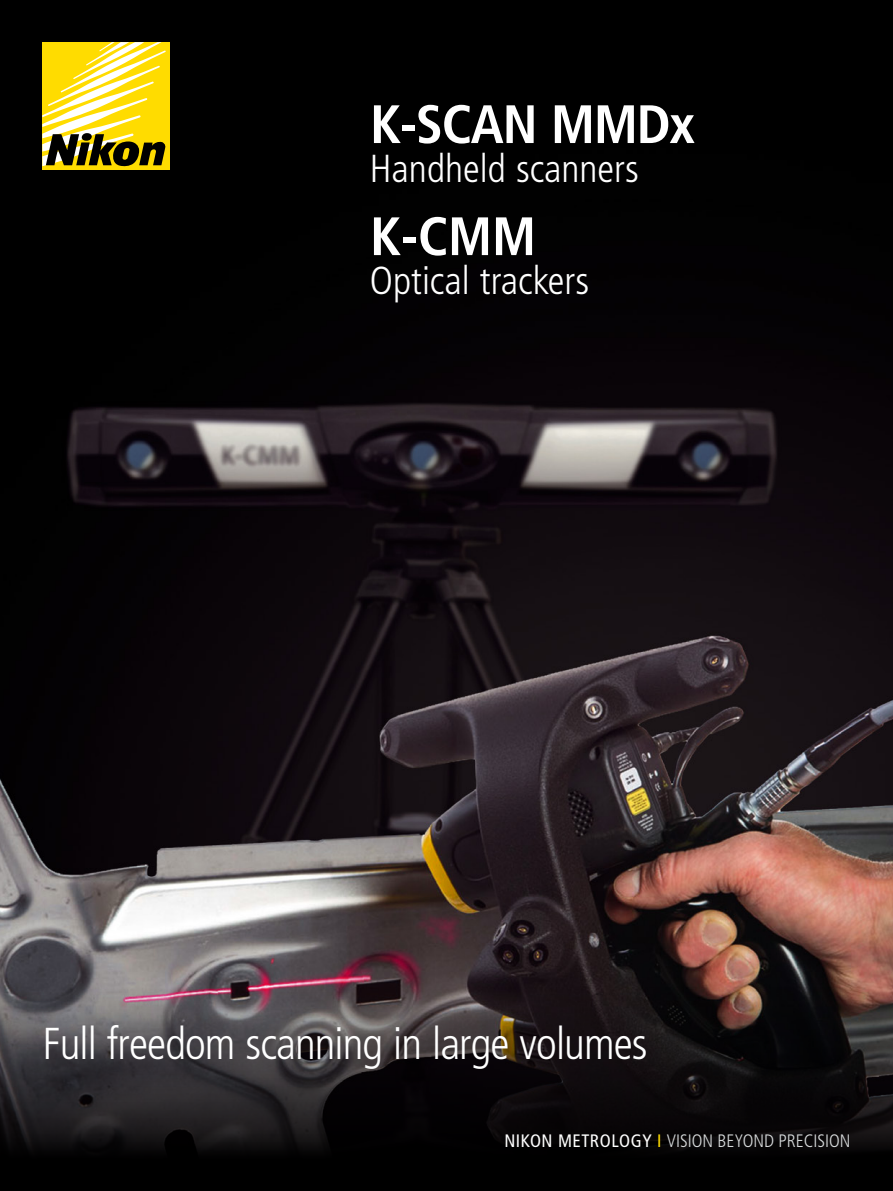
<style>
.page{position:relative;width:893px;height:1191px;background:#fff}
.page>*{position:absolute;margin:0;border:0;box-sizing:border-box;transform-origin:0 0}
.t1{font:700 condensed 54px "Frutiger LT Std";letter-spacing:-.02em;color:#fff}
.t2{font:300 condensed 44.7px "Frutiger LT Std";letter-spacing:-.02em;color:#fff}
.t3{font:300 condensed 39px "Frutiger LT Std";color:#fff}
.t4{font:300 condensed 18px "Frutiger LT Std";color:#d8dbdc}
.s1{font-weight:400;color:#fff}
.s2{font-weight:400;color:#ffdc00}
</style>
<div class="page">
<img style="left:0;top:0;width:893px;height:985px">
<div style="left:43px;top:43px;width:127px;height:127px;background:#ffdc00"></div>
<svg style="left:43px;top:43px;width:123px;height:124px"></svg>
<svg style="left:0;top:985px;width:893px;height:206px;background:#201c1e"></svg>
<h1 class="t1" style="left:370px;top:92px;width:326px">K-SCAN MMDx</h1>
<h3 class="t3" style="left:370px;top:146px;width:270px">Handheld scanners</h3>
<h1 class="t1" style="left:370px;top:204px;width:168px">K-CMM</h1>
<h3 class="t3" style="left:370px;top:258px;width:221px">Optical trackers</h3>
<h2 class="t2" style="left:43px;top:1017px;width:607px">Full freedom scanning in large volumes</h2>
<p class="t4" style="left:504px;top:1130px;width:348px"><span class="s1">NIKON METROLOGY</span> <span class="s2">I</span> VISION BEYOND PRECISION</p>
</div>
